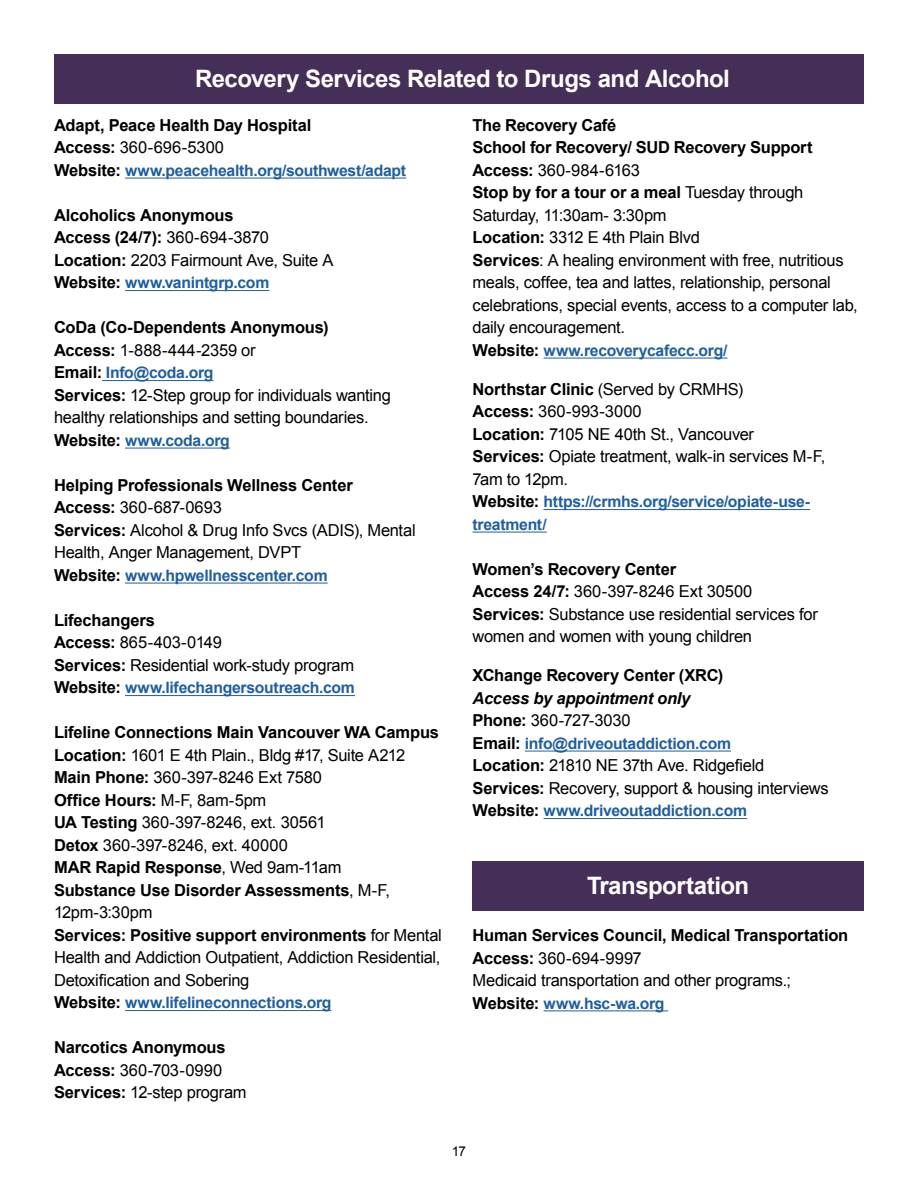
<style>
.page{position:relative;width:918px;height:1188px;background:#fff}
.page>*{position:absolute;margin:0;border:0;box-sizing:border-box;transform-origin:0 0}
.t1{font:700 24px "Arial";letter-spacing:-.02em;color:#fff}
.t2{font:16.5px/22.5px "Arial";letter-spacing:-.015em;color:#000}
.t3{font:700 16.5px/22.5px "Arial";letter-spacing:-.01em;color:#000}
.t4{font:italic 700 16.5px "Arial";letter-spacing:-.015em;color:#000}
.t5{font:700 15.75px/22.5px "Arial";letter-spacing:-.02em;color:#215e9e}
.t6{font:13.5px "Arial";color:#000}
.s1{font-weight:700}
.s2{font-size:16.5px;color:#000}
.s3{font-weight:400}
</style>
<div class="page">
<div style="left:54px;top:54px;width:810px;height:50px;background:#452e57"></div>
<div style="left:472px;top:861px;width:392px;height:50px;background:#452e57"></div>
<hr style="left:125px;top:178px;width:281px;height:1px;background:#215e9e">
<hr style="left:125px;top:290px;width:144px;height:1px;background:#215e9e">
<hr style="left:102px;top:380px;width:112px;height:1px;background:#215e9e">
<hr style="left:125px;top:448px;width:105px;height:1px;background:#215e9e">
<hr style="left:125px;top:583px;width:203px;height:1px;background:#215e9e">
<hr style="left:125px;top:695px;width:230px;height:1px;background:#215e9e">
<hr style="left:125px;top:1010px;width:206px;height:1px;background:#215e9e">
<hr style="left:544px;top:358px;width:184px;height:1px;background:#215e9e">
<hr style="left:544px;top:509px;width:266px;height:1px;background:#215e9e">
<hr style="left:472px;top:532px;width:75px;height:1px;background:#215e9e">
<hr style="left:525px;top:751px;width:206px;height:1px;background:#215e9e">
<hr style="left:544px;top:818px;width:203px;height:1px;background:#215e9e">
<hr style="left:544px;top:1011px;width:124px;height:1px;background:#215e9e">
<p class="t1" style="left:195px;top:62px;width:536px">Recovery Services Related to Drugs and Alcohol</p>
<p class="t3" style="left:54px;top:114px;width:259px">Adapt, Peace Health Day Hospital</p>
<p class="t2" style="left:54px;top:136px;width:172px"><span class="s1">Access:</span> 360-696-5300</p>
<p class="t5" style="left:54px;top:160px;width:354px"><span class="s2">Website:</span> www.peacehealth.org/southwest/adapt</p>
<p class="t3" style="left:54px;top:204px;width:181px">Alcoholics Anonymous</p>
<p class="t3" style="left:54px;top:227px;width:217px">Access (24/7): <span class="s3">360-694-3870</span></p>
<p class="t2" style="left:54px;top:249px;width:281px"><span class="s1">Location:</span> 2203 Fairmount Ave, Suite A</p>
<p class="t5" style="left:54px;top:272px;width:217px"><span class="s2">Website:</span> www.vanintgrp.com</p>
<p class="t3" style="left:54px;top:317px;width:276px">CoDa (Co-Dependents Anonymous)</p>
<p class="t2" style="left:54px;top:339px;width:203px"><span class="s1">Access:</span> 1-888-444-2359 or</p>
<p class="t5" style="left:54px;top:362px;width:161px"><span class="s2">Email:</span> Info@coda.org</p>
<p class="t2" style="left:54px;top:384px;width:339px"><span class="s1">Services:</span> 12-Step group for individuals wanting healthy relationships and setting boundaries.</p>
<p class="t5" style="left:54px;top:430px;width:177px"><span class="s2">Website:</span> www.coda.org</p>
<p class="t3" style="left:54px;top:474px;width:300px">Helping Professionals Wellness Center</p>
<p class="t2" style="left:54px;top:496px;width:169px"><span class="s1">Access:</span> 360-687-0693</p>
<p class="t2" style="left:54px;top:519px;width:363px"><span class="s1">Services:</span> Alcohol &amp; Drug Info Svcs (ADIS), Mental<br>Health, Anger Management, DVPT</p>
<p class="t5" style="left:54px;top:565px;width:275px"><span class="s2">Website:</span> www.hpwellnesscenter.com</p>
<p class="t3" style="left:54px;top:609px;width:102px">Lifechangers</p>
<p class="t2" style="left:54px;top:631px;width:169px"><span class="s1">Access:</span> 865-403-0149</p>
<p class="t2" style="left:54px;top:654px;width:302px"><span class="s1">Services:</span> Residential work-study program</p>
<p class="t5" style="left:54px;top:677px;width:302px"><span class="s2">Website:</span> www.lifechangersoutreach.com</p>
<p class="t3" style="left:54px;top:722px;width:387px">Lifeline Connections Main Vancouver WA Campus</p>
<p class="t2" style="left:54px;top:744px;width:353px"><span class="s1">Location:</span> 1601 E 4th Plain., Bldg #17, Suite A212</p>
<p class="t2" style="left:54px;top:766px;width:270px"><span class="s1">Main Phone:</span> 360-397-8246 Ext 7580</p>
<p class="t3" style="left:54px;top:789px;width:214px">Office Hours: <span class="s3">M-F, 8am-5pm</span></p>
<p class="t2" style="left:54px;top:811px;width:273px"><span class="s1">UA Testing</span> 360-397-8246, ext. 30561</p>
<p class="t2" style="left:54px;top:834px;width:235px"><span class="s1">Detox</span> 360-397-8246, ext. 40000</p>
<p class="t3" style="left:54px;top:857px;width:289px">MAR Rapid Response<span class="s3">, Wed 9am-11am</span></p>
<p class="t3" style="left:54px;top:879px;width:338px">Substance Use Disorder Assessments<span class="s3">, M-F,<br>12pm-3:30pm</span></p>
<p class="t2" style="left:54px;top:924px;width:389px;text-align:justify"><span class="s1">Services: Positive support environments</span> for Mental Health and Addiction Outpatient, Addiction Residential, Detoxification and Sobering</p>
<p class="t5" style="left:54px;top:992px;width:279px"><span class="s2">Website:</span> www.lifelineconnections.org</p>
<p class="t3" style="left:54px;top:1037px;width:173px">Narcotics Anonymous</p>
<p class="t2" style="left:54px;top:1059px;width:170px"><span class="s1">Access:</span> 360-703-0990</p>
<p class="t2" style="left:54px;top:1081px;width:194px"><span class="s1">Services:</span> 12-step program</p>
<p class="t3" style="left:472px;top:114px;width:145px">The Recovery Café</p>
<p class="t3" style="left:472px;top:137px;width:342px">School for Recovery/ SUD Recovery Support</p>
<p class="t2" style="left:472px;top:159px;width:169px"><span class="s1">Access:</span> 360-984-6163</p>
<p class="t2" style="left:472px;top:181px;width:332px"><span class="s1">Stop by for a tour or a meal</span> Tuesday through<br>Saturday, 11:30am- 3:30pm</p>
<p class="t2" style="left:472px;top:226px;width:229px"><span class="s1">Location:</span> 3312 E 4th Plain Blvd</p>
<p class="t2" style="left:472px;top:249px;width:387px"><span class="s1">Services</span>: A healing environment with free, nutritious meals, coffee, tea and lattes, relationship, personal celebrations, special events, access to a computer lab, daily encouragement.</p>
<p class="t5" style="left:472px;top:340px;width:257px"><span class="s2">Website:</span> www.recoverycafecc.org/</p>
<p class="t3" style="left:472px;top:378px;width:272px">Northstar Clinic <span class="s3">(Served by CRMHS)</span></p>
<p class="t2" style="left:472px;top:400px;width:171px"><span class="s1">Access:</span> 360-993-3000</p>
<p class="t2" style="left:472px;top:423px;width:283px"><span class="s1">Location:</span> 7105 NE 40th St., Vancouver</p>
<p class="t2" style="left:472px;top:445px;width:354px"><span class="s1">Services:</span> Opiate treatment, walk-in services M-F,</p>
<p class="t2" style="left:472px;top:468px;width:97px">7am to 12pm.</p>
<p class="t5" style="left:472px;top:491px;width:339px"><span class="s2">Website:</span> https://crmhs.org/service/opiate-use&shy;treatment/</p>
<p class="t3" style="left:472px;top:558px;width:205px">Women’s Recovery Center</p>
<p class="t2" style="left:472px;top:580px;width:281px"><span class="s1">Access 24/7:</span> 360-397-8246 Ext 30500</p>
<p class="t2" style="left:472px;top:603px;width:347px"><span class="s1">Services:</span> Substance use residential services for women and women with young children</p>
<p class="t3" style="left:472px;top:665px;width:252px">XChange Recovery Center (XRC)</p>
<p class="t4" style="left:472px;top:687px;width:219px">Access by appointment only</p>
<p class="t2" style="left:472px;top:709px;width:160px"><span class="s1">Phone:</span> 360-727-3030</p>
<p class="t5" style="left:472px;top:733px;width:260px"><span class="s2">Email:</span> info@driveoutaddiction.com</p>
<p class="t2" style="left:472px;top:754px;width:293px"><span class="s1">Location:</span> 21810 NE 37th Ave. Ridgefield</p>
<p class="t2" style="left:472px;top:777px;width:358px"><span class="s1">Services:</span> Recovery, support &amp; housing interviews</p>
<p class="t5" style="left:472px;top:800px;width:276px"><span class="s2">Website:</span> www.driveoutaddiction.com</p>
<p class="t1" style="left:587px;top:870px;width:164px">Transportation</p>
<p class="t3" style="left:472px;top:925px;width:377px">Human Services Council, Medical Transportation</p>
<p class="t2" style="left:472px;top:947px;width:171px"><span class="s1">Access:</span> 360-694-9997</p>
<p class="t2" style="left:472px;top:969px;width:320px">Medicaid transportation and other programs.;</p>
<p class="t5" style="left:472px;top:992px;width:194px"><span class="s2">Website:</span> www.hsc-wa.org</p>
<p class="t6" style="left:452px;top:1143px;width:16px">17</p>
</div>
